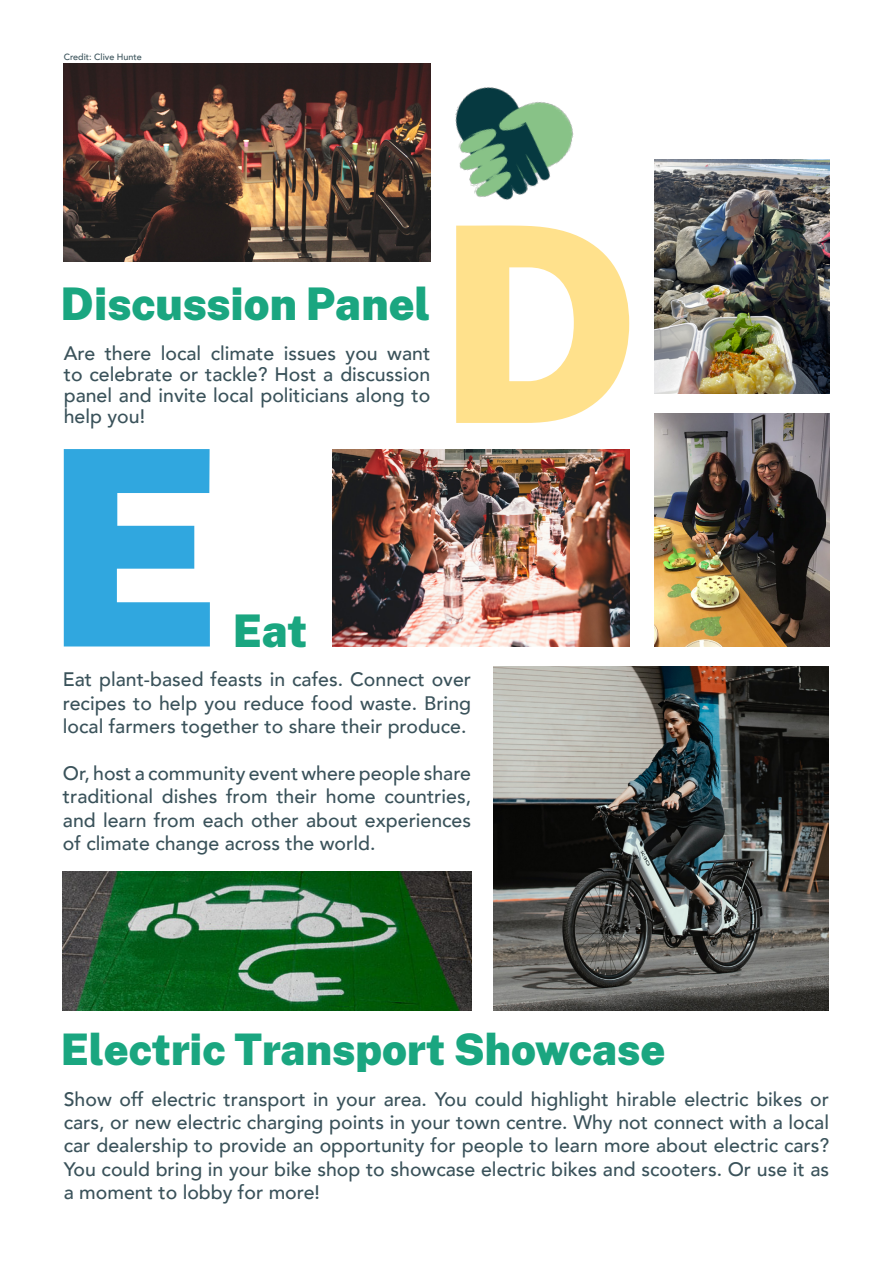
<style>
.page{position:relative;width:893px;height:1263px;background:#fff}
.page>*{position:absolute;margin:0;border:0;box-sizing:border-box;transform-origin:0 0}
.t1{font:900 45px "Public Sans";color:#1aa680}
.t2{font:900 43.5px "Public Sans";color:#1aa680}
.t3{font:500 19.5px/23.4px "Avenir";color:#3a525a;text-align:justify}
.t4{font:500 9px "Avenir";color:#3a525a}
</style>
<div class="page">
<img style="left:64px;top:64px;width:366px;height:197px">
<svg style="left:456px;top:225px;width:173px;height:198px"></svg>
<svg style="left:64px;top:449px;width:146px;height:197px"></svg>
<img style="left:455px;top:87px;width:119px;height:113px">
<img style="left:333px;top:449px;width:296px;height:197px">
<img style="left:655px;top:414px;width:174px;height:232px">
<img style="left:655px;top:159px;width:174px;height:235px">
<img style="left:494px;top:666px;width:334px;height:344px">
<img style="left:63px;top:872px;width:408px;height:138px">
<p class="t4" style="left:64px;top:49px;width:80px">Credit: Clive Hunte</p>
<h1 class="t1" style="left:61px;top:271px;width:371px">Discussion Panel</h1>
<p class="t3" style="left:64px;top:342px;width:368px;line-height:21px">Are there local climate issues you want to celebrate or tackle? Host a discussion panel and invite local politicians along to help you!</p>
<h1 class="t1" style="left:233px;top:598px;width:76px">Eat</h1>
<p class="t3" style="left:63px;top:666px;width:410px">Eat plant-based feasts in cafes. Connect over recipes to help you reduce food waste. Bring local farmers together to share their produce.</p>
<p class="t3" style="left:63px;top:760px;width:410px">Or, host a community event where people share traditional dishes from their home countries, and learn from each other about experiences of climate change across the world.</p>
<h2 class="t2" style="left:61px;top:1018px;width:606px">Electric Transport Showcase</h2>
<p class="t3" style="left:64px;top:1086px;width:767px">Show off electric transport in your area. You could highlight hirable electric bikes or cars, or new electric charging points in your town centre. Why not connect with a local car dealership to provide an opportunity for people to learn more about electric cars?<br>You could bring in your bike shop to showcase electric bikes and scooters. Or use it as a moment to lobby for more!</p>
</div>
